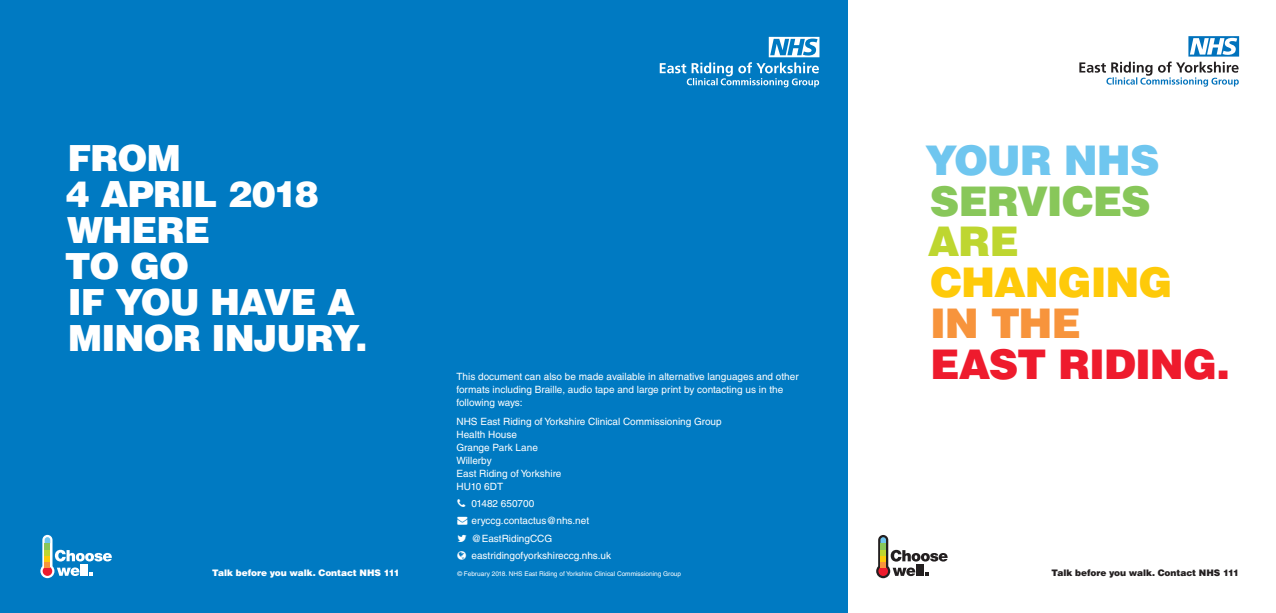
<style>
.page{position:relative;width:1276px;height:613px;background:#fff}
.page>*{position:absolute;margin:0;border:0;box-sizing:border-box;transform-origin:0 0}
.t1{font:900 40.8px "Helvetica LT Std";letter-spacing:-.025em;color:#ee1b2d}
.t2{font:900 40.8px "Helvetica LT Std";letter-spacing:-.025em;color:#88c75a}
.t3{font:900 40.8px "Helvetica LT Std";letter-spacing:-.025em;color:#feca0a}
.t4{font:900 40.8px "Helvetica LT Std";letter-spacing:-.02em;color:#6fc6ef}
.t5{font:900 40.8px "Helvetica LT Std";color:#f7943c}
.t6{font:900 40.8px "Helvetica LT Std";color:#bed630}
.t7{font:900 36px/36px "Helvetica LT Std";letter-spacing:-.03em;color:#fff}
.t8{font:10px/13px "Helvetica LT Std";color:#fff}
.t9{font:900 9px "Helvetica LT Std";letter-spacing:-.005em;color:#231f20}
.t10{font:900 9px "Helvetica LT Std";letter-spacing:-.005em;color:#fff}
.t11{font:6.5px "Helvetica LT Std";color:#fff}
</style>
<div class="page">
<svg style="left:876px;top:535px;width:71px;height:43px"></svg>
<svg style="left:1079px;top:36px;width:160px;height:51px"></svg>
<div style="left:0;top:0;width:848px;height:612px;background:#007ac2"></div>
<svg style="left:40px;top:534px;width:72px;height:43px"></svg>
<svg style="left:660px;top:37px;width:159px;height:50px"></svg>
<h2 class="t7" style="left:65px;top:139px;width:304px">FROM<br>4 APRIL 2018<br>WHERE<br>TO GO<br>IF YOU HAVE A<br>MINOR INJURY.</h2>
<p class="t8" style="left:456px;top:369px;width:344px">This document can also be made available in alternative languages and other formats including Braille, audio tape and large print by contacting us in the following ways:</p>
<p class="t8" style="left:456px;top:414px;width:267px">NHS East Riding of Yorkshire Clinical Commissioning Group<br>Health House<br>Grange Park Lane<br>Willerby<br>East Riding of Yorkshire<br>HU10 6DT</p>
<p class="t8" style="left:471px;top:496px;width:64px">01482 650700</p>
<p class="t8" style="left:471px;top:511px;width:141px;line-height:17.3px;text-indent:-14px">→ eryccg.contactus@nhs.net @EastRidingCCG eastridingofyorkshireccg.nhs.uk</p>
<p class="t10" style="left:212px;top:566px;width:189px">Talk before you walk. Contact NHS 111</p>
<p class="t11" style="left:457px;top:569px;width:225px">© February 2018. NHS East Riding of Yorkshire Clinical Commissioning Group</p>
<h1 class="t4" style="left:925px;top:133px;width:236px">YOUR NHS</h1>
<h1 class="t2" style="left:930px;top:174px;width:222px">SERVICES</h1>
<h1 class="t6" style="left:928px;top:215px;width:92px">ARE</h1>
<h1 class="t3" style="left:930px;top:256px;width:244px">CHANGING</h1>
<h1 class="t5" style="left:930px;top:296px;width:153px">IN THE</h1>
<h1 class="t1" style="left:930px;top:337px;width:301px">EAST RIDING.</h1>
<p class="t9" style="left:1051px;top:566px;width:189px">Talk before you walk. Contact NHS 111</p>
</div>
